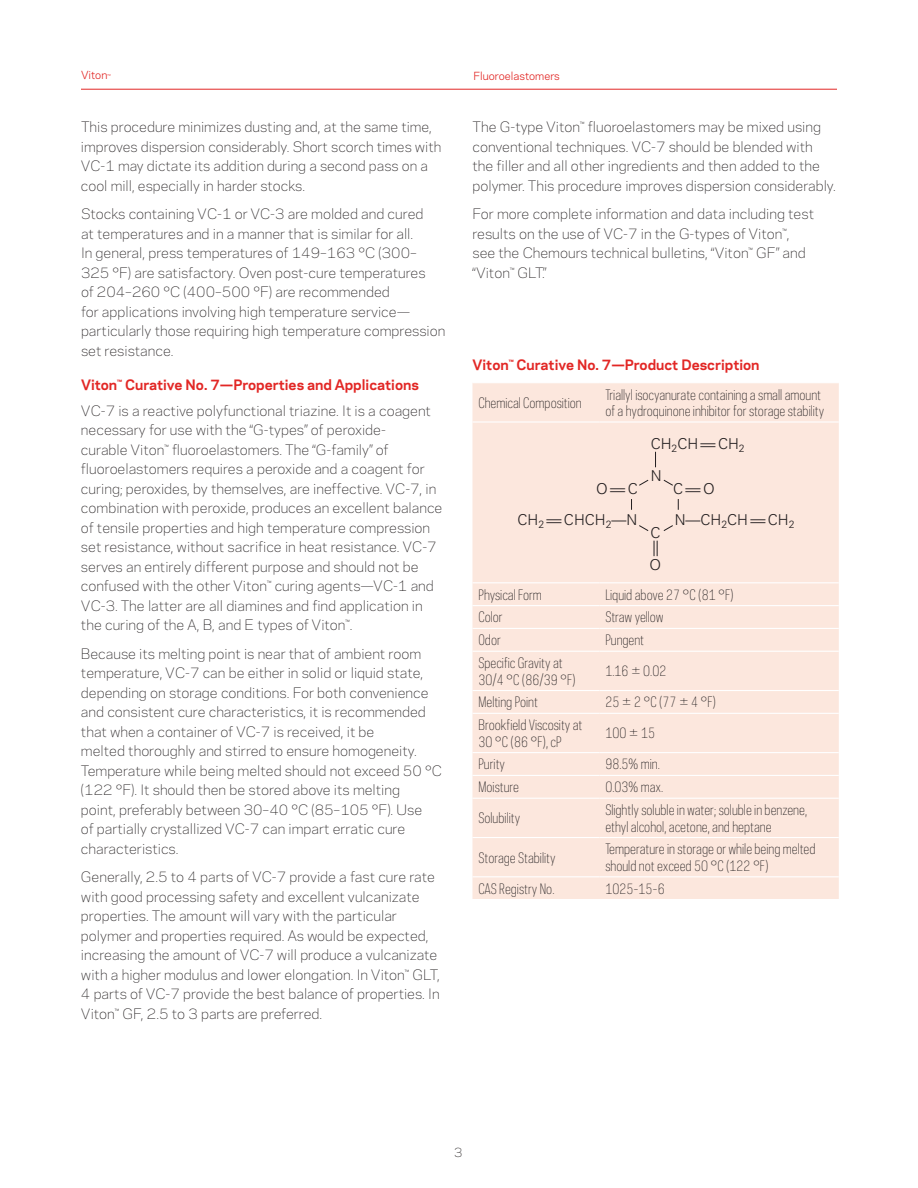
<style>
.page{position:relative;width:918px;height:1188px;background:#fff}
.page>*{position:absolute;margin:0;border:0;box-sizing:border-box;transform-origin:0 0}
.t1{font:300 15px/31.8px "Univers LT Std";color:#231f20}
.t2{font:300 13.5px/19.5px "Chemours Sans";color:#231f20}
.t3{font:300 13.5px/16.5px "Chemours Sans Cond";color:#231f20}
.t4{font:700 13.5px "Chemours Sans";color:#e22725}
.t5{font:300 12px "Chemours Sans";color:#231f20}
.t6{font:10.5px "Chemours Sans";color:#e22725}
.s1{font-size:6.3px}
.s2{font-weight:700;color:#e22725}
</style>
<div class="page">
<hr style="left:81px;top:89px;width:756px;height:1px;background:#e22725">
<div style="left:472px;top:383px;width:367px;height:516px;background:#fce7dd"></div>
<hr style="left:472px;top:605px;width:127px;height:1px;background:#fff">
<hr style="left:599px;top:605px;width:240px;height:1px;background:#fff">
<hr style="left:472px;top:628px;width:127px;height:1px;background:#fff">
<hr style="left:599px;top:628px;width:240px;height:1px;background:#fff">
<hr style="left:472px;top:651px;width:127px;height:1px;background:#fff">
<hr style="left:599px;top:651px;width:240px;height:1px;background:#fff">
<hr style="left:472px;top:690px;width:127px;height:1px;background:#fff">
<hr style="left:599px;top:690px;width:240px;height:1px;background:#fff">
<hr style="left:472px;top:713px;width:127px;height:1px;background:#fff">
<hr style="left:599px;top:713px;width:240px;height:1px;background:#fff">
<hr style="left:472px;top:752px;width:127px;height:1px;background:#fff">
<hr style="left:599px;top:752px;width:240px;height:1px;background:#fff">
<hr style="left:472px;top:775px;width:127px;height:1px;background:#fff">
<hr style="left:599px;top:775px;width:240px;height:1px;background:#fff">
<hr style="left:472px;top:798px;width:127px;height:1px;background:#fff">
<hr style="left:599px;top:798px;width:240px;height:1px;background:#fff">
<hr style="left:472px;top:837px;width:127px;height:1px;background:#fff">
<hr style="left:599px;top:837px;width:240px;height:1px;background:#fff">
<hr style="left:472px;top:876px;width:127px;height:1px;background:#fff">
<hr style="left:599px;top:876px;width:240px;height:1px;background:#fff">
<hr style="left:472px;top:421px;width:127px;height:2px;background:#fff">
<hr style="left:599px;top:421px;width:240px;height:2px;background:#fff">
<hr style="left:472px;top:582px;width:127px;height:1px;background:#fff">
<hr style="left:599px;top:582px;width:240px;height:1px;background:#fff">
<svg style="left:655px;top:452px;width:1px;height:15px"></svg>
<svg style="left:654px;top:541px;width:4px;height:15px"></svg>
<svg style="left:638px;top:479px;width:11px;height:7px"></svg>
<svg style="left:663px;top:525px;width:11px;height:7px"></svg>
<svg style="left:638px;top:525px;width:11px;height:7px"></svg>
<svg style="left:663px;top:479px;width:11px;height:7px"></svg>
<p class="t6" style="left:81px;top:68px;width:31px">Viton<span class="s1">™</span></p>
<p class="t6" style="left:474px;top:68px;width:88px">Fluoroelastomers</p>
<p class="t2" style="left:81px;top:117px;width:362px">This procedure minimizes dusting and, at the same time, improves dispersion considerably. Short scorch times with VC-1 may dictate its addition during a second pass on a cool mill, especially in harder stocks.</p>
<p class="t2" style="left:81px;top:204px;width:366px">Stocks containing VC-1 or VC-3 are molded and cured<br>at temperatures and in a manner that is similar for all.<br>In general, press temperatures of 149–163 °C (300– 325 °F) are satisfactory. Oven post-cure temperatures<br>of 204–260 °C (400–500 °F) are recommended<br>for applications involving high temperature service— particularly those requiring high temperature compression set resistance.</p>
<p class="t2" style="left:81px;top:372px;width:352px;line-height:25.5px"><span class="s2">Viton</span><sup>™</sup> <span class="s2">Curative No. 7—Properties and Applications<br></span>VC-7 is a reactive polyfunctional triazine. It is a coagent</p>
<p class="t2" style="left:81px;top:420px;width:363px">necessary for use with the “G-types” of peroxide-<br>curable Viton<sup>™</sup> fluoroelastomers. The “G-family” of fluoroelastomers requires a peroxide and a coagent for curing; peroxides, by themselves, are ineffective. VC-7, in combination with peroxide, produces an excellent balance of tensile properties and high temperature compression set resistance, without sacrifice in heat resistance. VC-7 serves an entirely different purpose and should not be confused with the other Viton<sup>™</sup> curing agents—VC-1 and VC-3. The latter are all diamines and find application in the curing of the A, B, and E types of Viton<sup>™</sup>.</p>
<p class="t2" style="left:81px;top:643px;width:362px">Because its melting point is near that of ambient room temperature, VC-7 can be either in solid or liquid state, depending on storage conditions. For both convenience and consistent cure characteristics, it is recommended that when a container of VC-7 is received, it be<br>melted thoroughly and stirred to ensure homogeneity.<br>Temperature while being melted should not exceed 50 °C (122 °F). It should then be stored above its melting<br>point, preferably between 30–40 °C (85–105 °F). Use<br>of partially crystallized VC-7 can impart erratic cure characteristics.</p>
<p class="t2" style="left:81px;top:867px;width:360px">Generally, 2.5 to 4 parts of VC-7 provide a fast cure rate with good processing safety and excellent vulcanizate properties. The amount will vary with the particular polymer and properties required. As would be expected, increasing the amount of VC-7 will produce a vulcanizate with a higher modulus and lower elongation. In Viton<sup>™</sup> GLT, 4 parts of VC-7 provide the best balance of properties. In Viton<sup>™</sup> GF, 2.5 to 3 parts are preferred.</p>
<p class="t2" style="left:472px;top:117px;width:365px">The G-type Viton<sup>™</sup> fluoroelastomers may be mixed using conventional techniques. VC-7 should be blended with the filler and all other ingredients and then added to the polymer. This procedure improves dispersion considerably.</p>
<p class="t2" style="left:472px;top:204px;width:343px">For more complete information and data including test results on the use of VC-7 in the G-types of Viton<sup>™</sup>, see the Chemours technical bulletins, “Viton<sup>™</sup> GF” and “Viton<sup>™</sup> GLT.”</p>
<p class="t4" style="left:472px;top:355px;width:289px">Viton<sup>™</sup> Curative No. 7—Product Description</p>
<p class="t3" style="left:478px;top:394px;width:105px">Chemical Composition</p>
<p class="t3" style="left:605px;top:386px;width:220px">Triallyl isocyanurate containing a small amount of a hydroquinone inhibitor for storage stability</p>
<p class="t1" style="left:651px;top:427px;width:95px">CH<sub>2</sub>CH=CH<sub>2</sub></p>
<p class="t1" style="left:651px;top:459px;width:12px">N</p>
<p class="t1" style="left:596px;top:473px;width:43px">O=C</p>
<p class="t1" style="left:673px;top:473px;width:43px">C=O</p>
<p class="t1" style="left:518px;top:503px;width:121px">CH<sub>2</sub>=CHCH<sub>2</sub>—N</p>
<p class="t1" style="left:675px;top:503px;width:121px">N—CH<sub>2</sub>CH=CH<sub>2</sub></p>
<p class="t1" style="left:650px;top:517px;width:13px">C<br>O</p>
<p class="t3" style="left:478px;top:586px;width:65px">Physical Form</p>
<p class="t3" style="left:605px;top:586px;width:130px">Liquid above 27 °C (81 °F)</p>
<p class="t3" style="left:478px;top:609px;width:26px">Color</p>
<p class="t3" style="left:605px;top:609px;width:60px">Straw yellow</p>
<p class="t3" style="left:478px;top:632px;width:24px">Odor</p>
<p class="t3" style="left:605px;top:632px;width:40px">Pungent</p>
<p class="t3" style="left:478px;top:654px;width:99px">Specific Gravity at<br>30/4 °C (86/39 °F)</p>
<p class="t3" style="left:605px;top:663px;width:63px">1.16 ± 0.02</p>
<p class="t3" style="left:478px;top:694px;width:61px">Melting Point</p>
<p class="t3" style="left:605px;top:694px;width:112px">25 ± 2 °C (77 ± 4 °F)</p>
<p class="t3" style="left:478px;top:716px;width:106px">Brookfield Viscosity at<br>30 °C (86 °F), cP</p>
<p class="t3" style="left:605px;top:725px;width:51px">100 ± 15</p>
<p class="t3" style="left:478px;top:756px;width:28px">Purity</p>
<p class="t3" style="left:605px;top:756px;width:56px">98.5% min.</p>
<p class="t3" style="left:478px;top:779px;width:42px">Moisture</p>
<p class="t3" style="left:605px;top:779px;width:59px">0.03% max.</p>
<p class="t3" style="left:478px;top:810px;width:43px">Solubility</p>
<p class="t3" style="left:605px;top:801px;width:203px">Slightly soluble in water; soluble in benzene, ethyl alcohol, acetone, and heptane</p>
<p class="t3" style="left:478px;top:849px;width:79px">Storage Stability</p>
<p class="t3" style="left:605px;top:841px;width:212px">Temperature in storage or while being melted should not exceed 50 °C (122 °F)</p>
<p class="t3" style="left:478px;top:880px;width:78px">CAS Registry No.</p>
<p class="t3" style="left:605px;top:880px;width:61px">1025-15-6</p>
<p class="t5" style="left:454px;top:1144px;width:10px">3</p>
</div>
